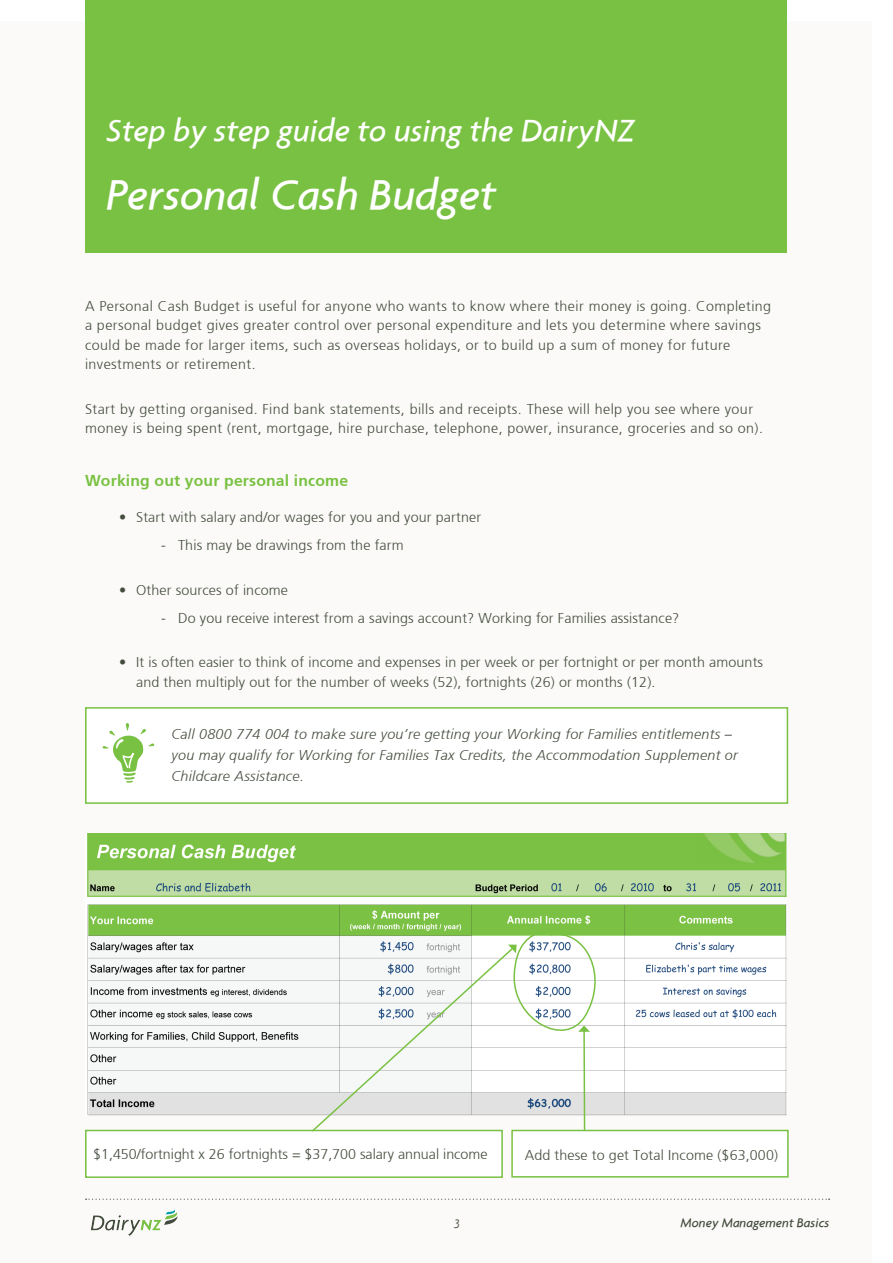
<style>
.page{position:relative;width:893px;height:1263px;background:#fff}
.page>*{position:absolute;margin:0;border:0;box-sizing:border-box;transform-origin:0 0}
.Sub_headings{font:italic 500 45px "Agenda";color:#fff}
.Sub_headings-2{font:italic 500 33px "Agenda";color:#fff}
.Body_Text{font:700 15.75px "Frutiger";letter-spacing:.01em;color:#79c142}
.bullet_points_dash{font:300 14.25px/19.5px "Frutiger";letter-spacing:.03em;color:#434c3d}
.Bullet_points{font:300 14.25px/19.5px "Frutiger";letter-spacing:.01em;color:#434c3d}
.Body_Text-2{font:italic 300 14.25px/21px "Frutiger";letter-spacing:.02em;color:#434c3d}
.bullet_points_dash-2{font:300 14.25px "Frutiger";letter-spacing:.01em;color:#434c3d}
.Body_Text-3{font:300 14.25px "Frutiger";color:#434c3d}
.t1{font:italic 500 13.5px "Agenda";color:#434c3d}
.t2{font:italic 300 13.5px "Agenda";color:#434c3d}
</style>
<div class="page">
<div style="left:0;top:21px;width:872px;height:1242px;background:#fbfaf8"></div>
<svg style="left:86px;top:1198px;width:744px;height:2px"></svg>
<img style="left:90px;top:1210px;width:88px;height:26px">
<div style="left:86px;top:708px;width:701px;height:95px;background:#fff"></div>
<div style="left:85px;top:707px;width:703px;height:97px;border:2px solid #79c142"></div>
<svg style="left:102px;top:723px;width:53px;height:60px"></svg>
<img style="left:87px;top:833px;width:700px;height:282px">
<div style="left:85px;top:1130px;width:418px;height:48px;background:#fff;border:2px solid #79c142"></div>
<div style="left:511px;top:1130px;width:278px;height:47px;background:#fff;border:2px solid #79c142"></div>
<svg style="left:310px;top:913px;width:301px;height:220px"></svg>
<div style="left:85px;top:0;width:702px;height:252px;background:#79c142"></div>
<p class="Sub_headings-2" style="left:106px;top:111px;width:530px">Step by step guide to using the DairyNZ</p>
<p class="Sub_headings" style="left:106px;top:167px;width:391px">Personal Cash Budget</p>
<p class="bullet_points_dash" style="left:85px;top:296px;width:688px">A Personal Cash Budget is useful for anyone who wants to know where their money is going. Completing a personal budget gives greater control over personal expenditure and lets you determine where savings could be made for larger items, such as overseas holidays, or to build up a sum of money for future investments or retirement.</p>
<p class="bullet_points_dash" style="left:85px;top:399px;width:679px">Start by getting organised. Find bank statements, bills and receipts. These will help you see where your money is being spent (rent, mortgage, hire purchase, telephone, power, insurance, groceries and so on).</p>
<p class="Body_Text" style="left:85px;top:471px;width:265px">Working out your personal income</p>
<p class="Bullet_points" style="left:119px;top:508px;width:364px">• Start with salary and/or wages for you and your partner</p>
<p class="bullet_points_dash-2" style="left:161px;top:537px;width:244px">- This may be drawings from the farm</p>
<p class="Bullet_points" style="left:119px;top:580px;width:170px">• Other sources of income</p>
<p class="bullet_points_dash-2" style="left:161px;top:610px;width:520px">- Do you receive interest from a savings account? Working for Families assistance?</p>
<p class="Bullet_points" style="left:136px;top:653px;width:628px;text-indent:-17px">• It is often easier to think of income and expenses in per week or per fortnight or per month amounts and then multiply out for the number of weeks (52), fortnights (26) or months (12).</p>
<p class="Body_Text-2" style="left:172px;top:723px;width:568px">Call 0800 774 004 to make sure you’re getting your Working for Families entitlements – you may qualify for Working for Families Tax Credits, the Accommodation Supplement or<br>Childcare Assistance.</p>
<p class="Body_Text-3" style="left:93px;top:1146px;width:396px">$1,450/fortnight x 26 fortnights = $37,700 salary annual income</p>
<p class="Body_Text-3" style="left:525px;top:1147px;width:255px">Add these to get Total Income ($63,000)</p>
<p class="t2" style="left:454px;top:1215px;width:7px">3</p>
<p class="t1" style="left:681px;top:1215px;width:150px">Money Management Basics</p>
</div>
